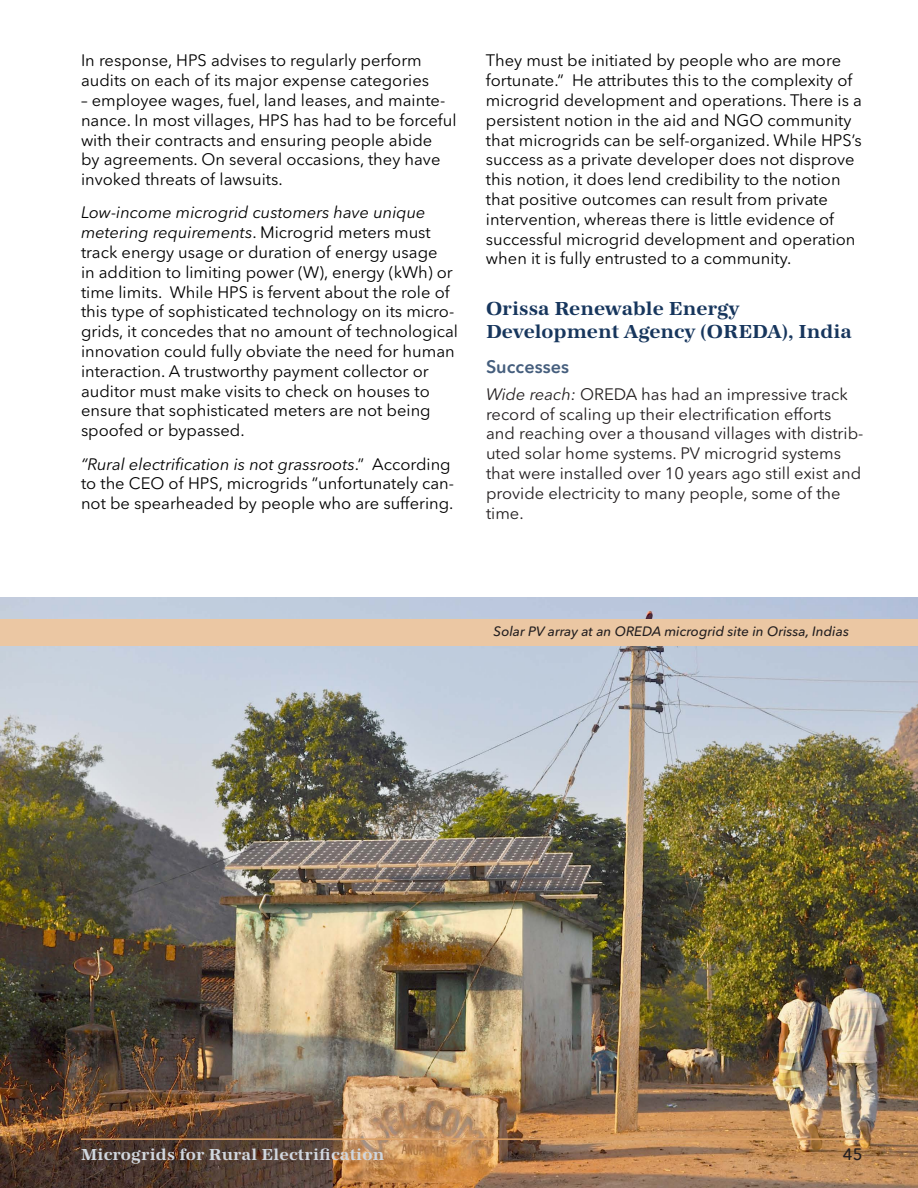
<style>
.page{position:relative;width:918px;height:1188px;background:#fff}
.page>*{position:absolute;margin:0;border:0;box-sizing:border-box;transform-origin:0 0}
.t1{font:700 19.5px/23.4px "URW Antiqua";color:#17365d}
.t2{font:600 18px "Avenir Next Rounded Pro";color:#455e7d}
.t3{font:16.5px/19.8px "Avenir Next Rounded Pro";color:#000}
.t4{font:16.5px/19.8px "Avenir Next Rounded Pro";color:#231f20}
.t5{font:700 16.5px "URW Antiqua";letter-spacing:.01em;color:#d1d7df}
.t6{font:500 16.5px "Avenir Next Rounded Pro";color:#231f20}
.t7{font:13.5px "Avenir Next Rounded Pro Med It";color:#231f20}
.s1{font-style:italic}
</style>
<div class="page">
<img style="left:0;top:598px;width:918px;height:590px">
<div style="left:1px;top:620px;width:917px;height:26px;background:#ebc7a3"></div>
<hr style="left:81px;top:1138px;width:783px;height:2px;background:#dda165">
<p class="t3" style="left:81px;top:51px;width:350px">In response, HPS advises to regularly perform audits on each of its major expense categories</p>
<p class="t3" style="left:81px;top:90px;width:377px">– employee wages, fuel, land leases, and mainte&shy;nance. In most villages, HPS has had to be forceful with their contracts and ensuring people abide<br>by agreements. On several occasions, they have invoked threats of lawsuits.</p>
<p class="t3" style="left:81px;top:203px;width:379px"><span class="s1">Low-income microgrid customers have unique metering requirements</span>. Microgrid meters must track energy usage or duration of energy usage<br>in addition to limiting power (W), energy (kWh) or time limits. While HPS is fervent about the role of this type of sophisticated technology on its micro&shy;grids, it concedes that no amount of technological innovation could fully obviate the need for human interaction. A trustworthy payment collector or auditor must make visits to check on houses to ensure that sophisticated meters are not being spoofed or bypassed.</p>
<p class="t3" style="left:81px;top:454px;width:375px"><span class="s1">“Rural electrification is not grassroots</span>.” According to the CEO of HPS, microgrids “unfortunately can&shy;not be spearheaded by people who are suffering.</p>
<p class="t3" style="left:486px;top:51px;width:377px">They must be initiated by people who are more fortunate.” He attributes this to the complexity of microgrid development and operations. There is a persistent notion in the aid and NGO community that microgrids can be self-organized. While HPS’s success as a private developer does not disprove this notion, it does lend credibility to the notion that positive outcomes can result from private intervention, whereas there is little evidence of successful microgrid development and operation when it is fully entrusted to a community.</p>
<p class="t1" style="left:486px;top:297px;width:368px">Orissa Renewable Energy<br>Development Agency (OREDA), India</p>
<p class="t2" style="left:486px;top:356px;width:85px">Successes</p>
<p class="t4" style="left:486px;top:384px;width:379px"><span class="s1">Wide reach:</span> OREDA has had an impressive track record of scaling up their electrification efforts and reaching over a thousand villages with distrib&shy;uted solar home systems. PV microgrid systems that were installed over 10 years ago still exist and provide electricity to many people, some of the time.</p>
<p class="t7" style="left:494px;top:623px;width:357px">Solar PV array at an OREDA microgrid site in Orissa, Indias</p>
<p class="t5" style="left:81px;top:1145px;width:305px">Microgrids for Rural Electrification</p>
<p class="t6" style="left:843px;top:1144px;width:21px">45</p>
</div>
